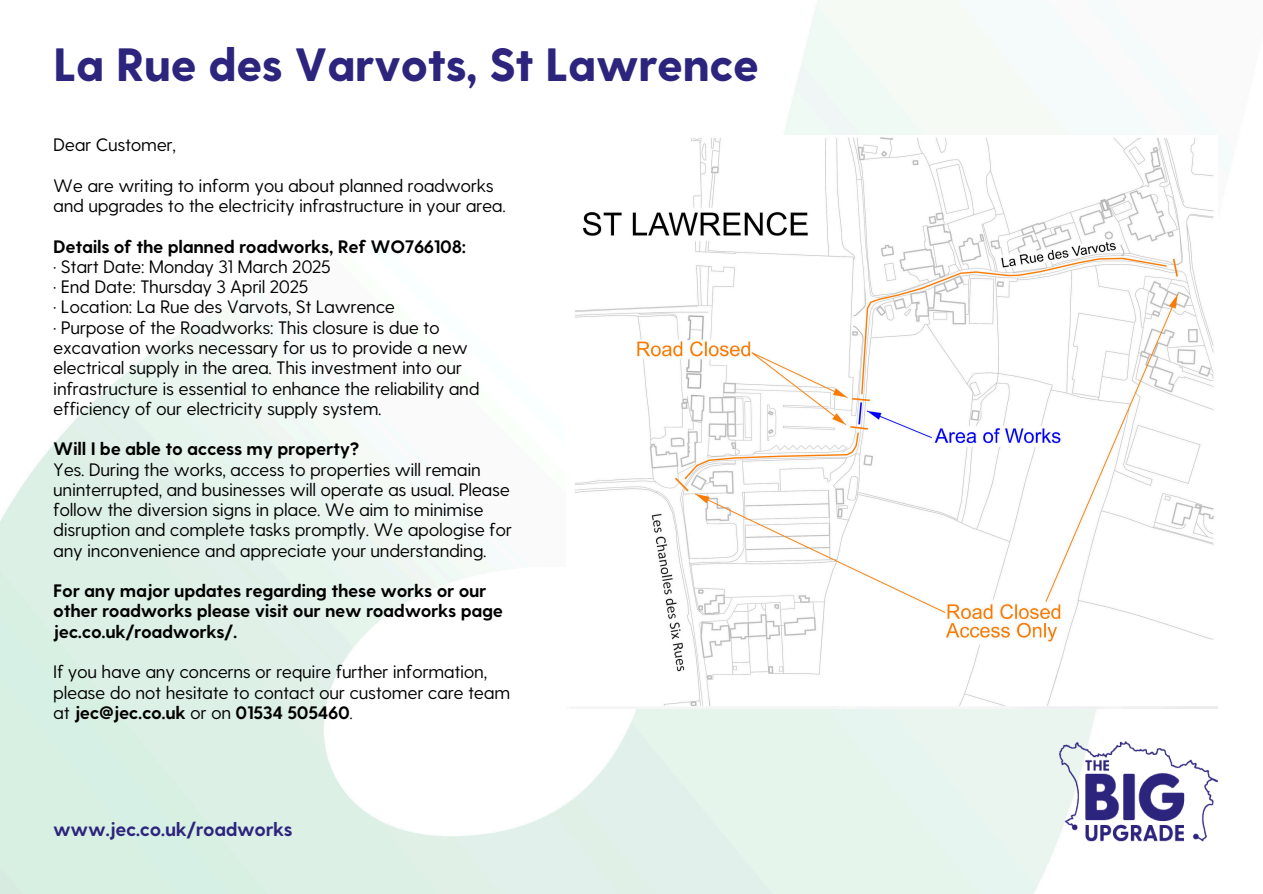
<style>
.page{position:relative;width:1263px;height:894px;background:#fff}
.page>*{position:absolute;margin:0;border:0;box-sizing:border-box;transform-origin:0 0}
.t1{font:800 46.5px "Greycliff CF";letter-spacing:-.02em;color:#2d257d}
.t2{font:700 19.2px "Greycliff CF";letter-spacing:-.02em;color:#2d257d}
.t3{font:18px/20.2px "Greycliff CF";letter-spacing:-.02em;color:#000}
.t4{font:700 18px/20.2px "Greycliff CF";letter-spacing:-.02em;color:#000}
.s1{font-weight:700}
</style>
<div class="page">
<img style="left:0;top:0;width:1218px;height:893px">
<img style="left:1060px;top:741px;width:157px;height:100px">
<img style="left:566px;top:135px;width:651px;height:573px">
<p class="t1" style="left:53px;top:34px;width:708px">La Rue des Varvots, St Lawrence</p>
<p class="t3" style="left:53px;top:134px;width:124px">Dear Customer,</p>
<p class="t3" style="left:53px;top:174px;width:454px">We are writing to inform you about planned roadworks and upgrades to the electricity infrastructure in your area.</p>
<p class="t4" style="left:53px;top:235px;width:414px">Details of the planned roadworks, Ref WO766108:</p>
<p class="t3" style="left:53px;top:255px;width:279px">· Start Date: Monday 31 March 2025</p>
<p class="t3" style="left:53px;top:275px;width:257px">· End Date: Thursday 3 April 2025</p>
<p class="t3" style="left:53px;top:296px;width:343px">· Location: La Rue des Varvots, St Lawrence</p>
<p class="t3" style="left:53px;top:316px;width:428px">· Purpose of the Roadworks: This closure is due to excavation works necessary for us to provide a new electrical supply in the area. This investment into our infrastructure is essential to enhance the reliability and efficiency of our electricity supply system.</p>
<p class="t4" style="left:53px;top:437px;width:308px">Will I be able to access my property?</p>
<p class="t3" style="left:53px;top:458px;width:460px">Yes. During the works, access to properties will remain uninterrupted, and businesses will operate as usual. Please follow the diversion signs in place. We aim to minimise disruption and complete tasks promptly. We apologise for any inconvenience and appreciate your understanding.</p>
<p class="t4" style="left:53px;top:579px;width:451px">For any major updates regarding these works or our other roadworks please visit our new roadworks page jec.co.uk/roadworks/.</p>
<h2 class="t3" style="left:53px;top:660px;width:458px">If you have any concerns or require further information, please do not hesitate to contact our customer care team at <span class="s1">jec@jec.co.uk</span> or on <span class="s1">01534 505460</span>.</h2>
<p class="t2" style="left:53px;top:816px;width:241px">www.jec.co.uk/roadworks</p>
</div>
